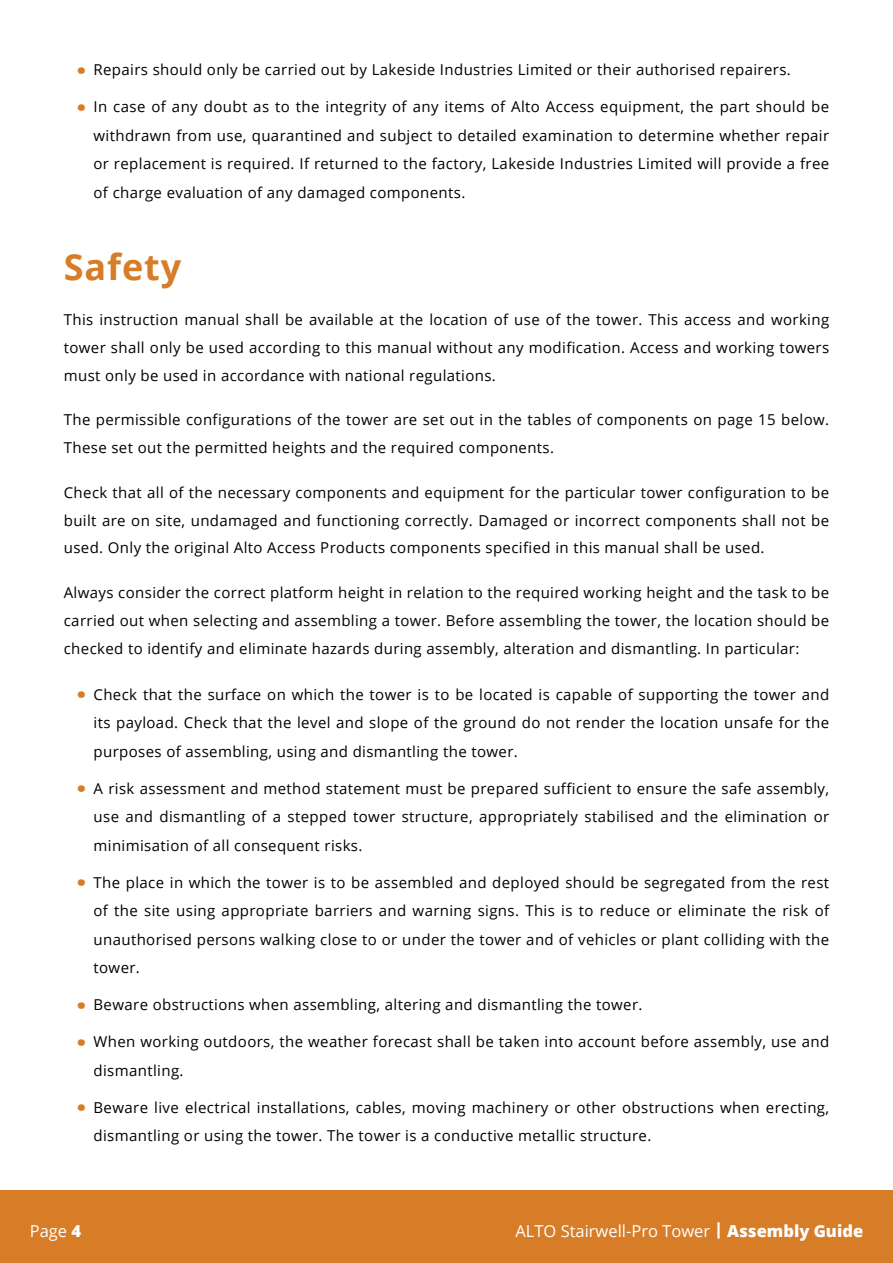
<style>
.page{position:relative;width:893px;height:1263px;background:#fff}
.page>*{position:absolute;margin:0;border:0;box-sizing:border-box;transform-origin:0 0}
.t1{font:700 36px "Open Sans";letter-spacing:.025em;color:#d77c27}
.t2{font:800 34.5px "Open Sans";color:#d77c27}
.t3{font:16.5px "Open Sans";color:#fff}
.t4{font:15px/28.5px "Open Sans";letter-spacing:.025em;color:#000;text-align:justify}
.s1{font-weight:800}
</style>
<div class="page">
<div style="left:0;top:1191px;width:893px;height:72px;background:#d77c27"></div>
<h2 class="t2" style="left:77px;top:44px;width:11px">·</h2>
<p class="t4" style="left:94px;top:55px;width:699px">Repairs should only be carried out by Lakeside Industries Limited or their authorised repairers.</p>
<h2 class="t2" style="left:77px;top:81px;width:11px">·</h2>
<p class="t4" style="left:94px;top:92px;width:737px">In case of any doubt as to the integrity of any items of Alto Access equipment, the part should be withdrawn from use, quarantined and subject to detailed examination to determine whether repair or replacement is required. If returned to the factory, Lakeside Industries Limited will provide a free of charge evaluation of any damaged components.</p>
<h1 class="t1" style="left:64px;top:242px;width:119px">Safety</h1>
<p class="t4" style="left:64px;top:305px;width:767px;line-height:27.8px">This instruction manual shall be available at the location of use of the tower. This access and working tower shall only be used according to this manual without any modification. Access and working towers must only be used in accordance with national regulations.</p>
<p class="t4" style="left:64px;top:406px;width:767px;line-height:27.8px">The permissible configurations of the tower are set out in the tables of components on page 15 below.<br>These set out the permitted heights and the required components.</p>
<p class="t4" style="left:64px;top:478px;width:767px;line-height:27.8px">Check that all of the necessary components and equipment for the particular tower configuration to be built are on site, undamaged and functioning correctly. Damaged or incorrect components shall not be used. Only the original Alto Access Products components specified in this manual shall be used.</p>
<p class="t4" style="left:64px;top:578px;width:767px">Always consider the correct platform height in relation to the required working height and the task to be carried out when selecting and assembling a tower. Before assembling the tower, the location should be checked to identify and eliminate hazards during assembly, alteration and dismantling. In particular:</p>
<h2 class="t2" style="left:77px;top:669px;width:11px">·</h2>
<p class="t4" style="left:94px;top:680px;width:737px">Check that the surface on which the tower is to be located is capable of supporting the tower and its payload. Check that the level and slope of the ground do not render the location unsafe for the purposes of assembling, using and dismantling the tower.</p>
<h2 class="t2" style="left:77px;top:763px;width:11px">·</h2>
<p class="t4" style="left:94px;top:774px;width:737px">A risk assessment and method statement must be prepared sufficient to ensure the safe assembly, use and dismantling of a stepped tower structure, appropriately stabilised and the elimination or minimisation of all consequent risks.</p>
<h2 class="t2" style="left:77px;top:857px;width:11px">·</h2>
<p class="t4" style="left:94px;top:868px;width:737px">The place in which the tower is to be assembled and deployed should be segregated from the rest of the site using appropriate barriers and warning signs. This is to reduce or eliminate the risk of unauthorised persons walking close to or under the tower and of vehicles or plant colliding with the tower.</p>
<h2 class="t2" style="left:77px;top:979px;width:11px">·</h2>
<p class="t4" style="left:94px;top:990px;width:550px">Beware obstructions when assembling, altering and dismantling the tower.</p>
<h2 class="t2" style="left:77px;top:1016px;width:11px">·</h2>
<p class="t4" style="left:94px;top:1027px;width:737px">When working outdoors, the weather forecast shall be taken into account before assembly, use and dismantling.</p>
<h2 class="t2" style="left:77px;top:1082px;width:11px">·</h2>
<p class="t4" style="left:94px;top:1093px;width:737px">Beware live electrical installations, cables, moving machinery or other obstructions when erecting, dismantling or using the tower. The tower is a conductive metallic structure.</p>
<p class="t3" style="left:30px;top:1219px;width:53px">Page <span class="s1">4</span></p>
<p class="t3" style="left:515px;top:1219px;width:349px">ALTO Stairwell-Pro Tower <span class="s1">| Assembly Guide</span></p>
</div>
